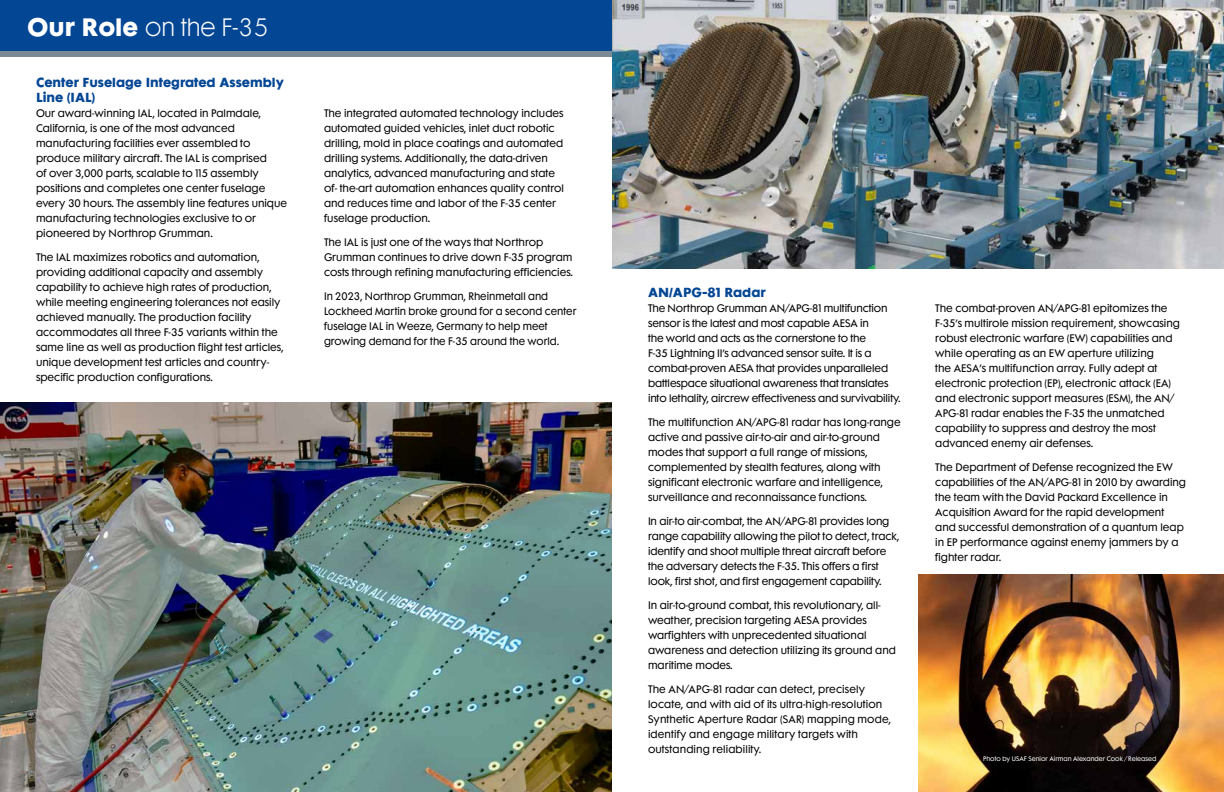
<style>
.page{position:relative;width:1224px;height:792px;background:#fff}
.page>*{position:absolute;margin:0;border:0;box-sizing:border-box;transform-origin:0 0}
.t1{font:300 23px "Futura Maxi Std";color:#fff}
.t2{font:700 12px/15px "Futura Maxi Std";color:#034694}
.t3{font:10px/15px "Futura Maxi Std";color:#000}
.t4{font:6px "Futura Maxi Std";color:#fff}
.s1{font-weight:700}
</style>
<div class="page">
<img style="left:0;top:402px;width:612px;height:390px">
<img style="left:918px;top:575px;width:306px;height:217px">
<div style="left:0;top:0;width:612px;height:51px;background:#034694"></div>
<div style="left:0;top:51px;width:612px;height:6px;background:#7c8a97"></div>
<img style="left:612px;top:0;width:612px;height:269px">
<h1 class="t1" style="left:27px;top:13px;width:243px"><span class="s1">Our Role</span> on the F-35</h1>
<p class="t2" style="left:36px;top:74px;width:249px">Center Fuselage Integrated Assembly<br>Line (IAL)</p>
<p class="t3" style="left:36px;top:106px;width:253px">Our award-winning IAL, located in Palmdale, California, is one of the most advanced manufacturing facilities ever assembled to produce military aircraft. The IAL is comprised<br>of over 3,000 parts, scalable to 115 assembly positions and completes one center fuselage every 30 hours. The assembly line features unique manufacturing technologies exclusive to or pioneered by Northrop Grumman.</p>
<p class="t3" style="left:36px;top:250px;width:249px">The IAL maximizes robotics and automation, providing additional capacity and assembly capability to achieve high rates of production, while meeting engineering tolerances not easily achieved manually. The production facility accommodates all three F-35 variants within the same line as well as production flight test articles, unique development test articles and country&shy;specific production configurations.</p>
<p class="t3" style="left:324px;top:106px;width:242px">The integrated automated technology includes automated guided vehicles, inlet duct robotic drilling, mold in place coatings and automated drilling systems. Additionally, the data-driven analytics, advanced manufacturing and state of- the-art automation enhances quality control and reduces time and labor of the F-35 center fuselage production.</p>
<p class="t3" style="left:324px;top:235px;width:251px">The IAL is just one of the ways that Northrop<br>Grumman continues to drive down F-35 program costs through refining manufacturing efficiencies.</p>
<p class="t3" style="left:324px;top:289px;width:254px">In 2023, Northrop Grumman, Rheinmetall and Lockheed Martin broke ground for a second center fuselage IAL in Weeze, Germany to help meet growing demand for the F-35 around the world.</p>
<p class="t2" style="left:648px;top:284px;width:119px">AN/APG-81 Radar</p>
<p class="t3" style="left:648px;top:301px;width:254px">The Northrop Grumman AN/APG-81 multifunction sensor is the latest and most capable AESA in<br>the world and acts as the cornerstone to the<br>F-35 Lightning II’s advanced sensor suite. It is a combat-proven AESA that provides unparalleled battlespace situational awareness that translates into lethality, aircrew effectiveness and survivability.</p>
<p class="t3" style="left:648px;top:415px;width:254px">The multifunction AN/APG-81 radar has long-range active and passive air-to-air and air-to-ground modes that support a full range of missions, complemented by stealth features, along with significant electronic warfare and intelligence, surveillance and reconnaissance functions.</p>
<p class="t3" style="left:648px;top:514px;width:253px">In air-to air-combat, the AN/APG-81 provides long range capability allowing the pilot to detect, track, identify and shoot multiple threat aircraft before the adversary detects the F-35. This offers a first look, first shot, and first engagement capability.</p>
<p class="t3" style="left:648px;top:598px;width:249px">In air-to-ground combat, this revolutionary, all&shy;weather, precision targeting AESA provides warfighters with unprecedented situational awareness and detection utilizing its ground and maritime modes.</p>
<p class="t3" style="left:648px;top:682px;width:244px">The AN/APG-81 radar can detect, precisely locate, and with aid of its ultra-high-resolution Synthetic Aperture Radar (SAR) mapping mode, identify and engage military targets with outstanding reliability.</p>
<p class="t3" style="left:935px;top:301px;width:246px">The combat-proven AN/APG-81 epitomizes the F-35’s multirole mission requirement, showcasing robust electronic warfare (EW) capabilities and while operating as an EW aperture utilizing<br>the AESA’s multifunction array. Fully adept at electronic protection (EP), electronic attack (EA) and electronic support measures (ESM), the AN/ APG-81 radar enables the F-35 the unmatched capability to suppress and destroy the most advanced enemy air defenses.</p>
<p class="t3" style="left:935px;top:460px;width:252px">The Department of Defense recognized the EW capabilities of the AN/APG-81 in 2010 by awarding the team with the David Packard Excellence in Acquisition Award for the rapid development and successful demonstration of a quantum leap in EP performance against enemy jammers by a fighter radar.</p>
<p class="t4" style="left:983px;top:755px;width:175px">Photo by USAF Senior Airman Alexander Cook / Released</p>
</div>
